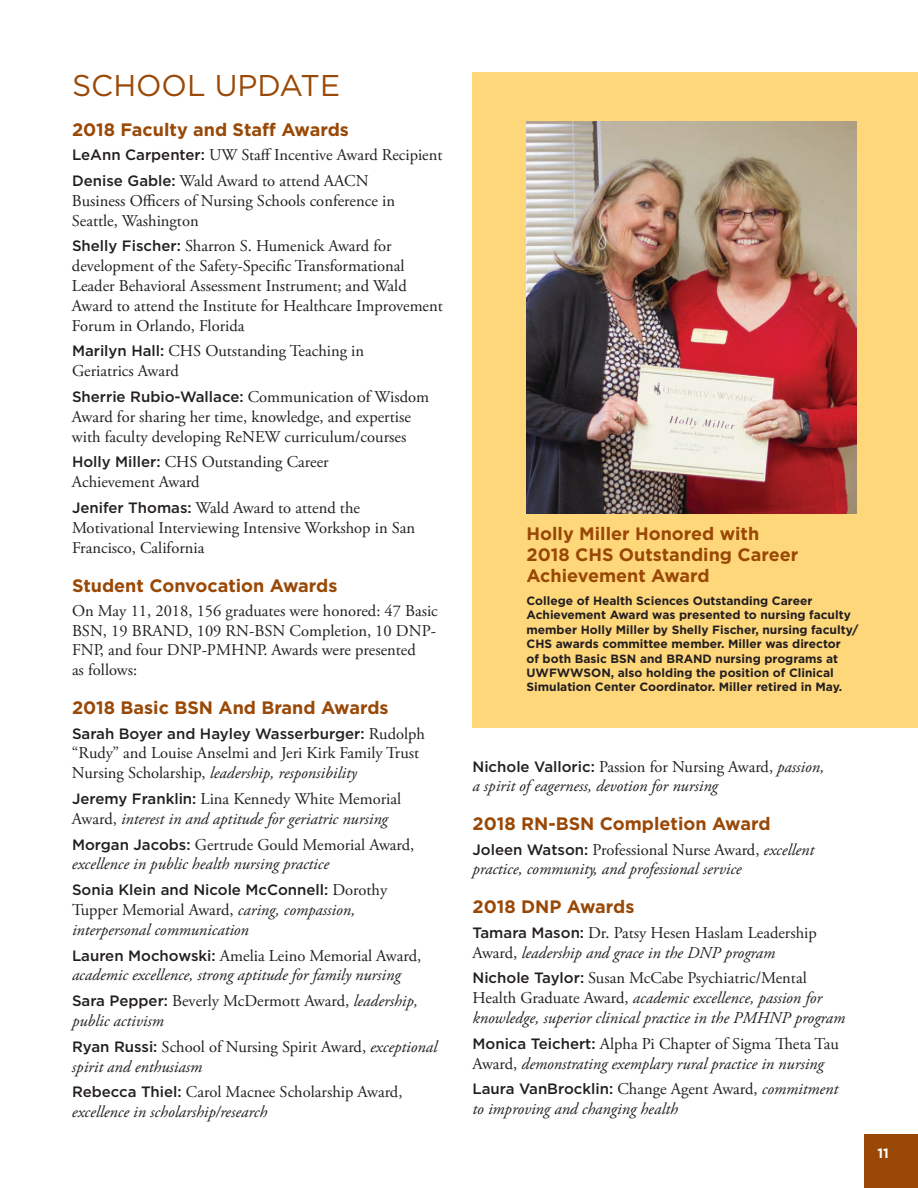
<style>
.page{position:relative;width:918px;height:1188px;background:#fff}
.page>*{position:absolute;margin:0;border:0;box-sizing:border-box;transform-origin:0 0}
.t1{font:30px "Gotham";color:#994806}
.t2{font:700 18px/21px "Gotham";color:#994806}
.t3{font:italic 16.5px/19.8px "Adobe Garamond Pro";color:#231f20}
.t4{font:16.5px/19.8px "Adobe Garamond Pro";color:#231f20}
.t5{font:500 15px "Gotham";color:#231f20}
.t6{font:700 13.5px "Gotham";color:#fff}
.t7{font:700 12px/14.4px "Gotham";color:#231f20}
.s1{font-family:"Gotham";font-weight:500;font-size:15px}
.s2{font-family:"Adobe Garamond Pro";font-weight:400;font-size:16.5px}
.s3{font-style:italic}
.s4{font-family:"Gotham";font-weight:500;font-style:normal;font-size:15px}
.s5{font-style:normal}
.s6{font-family:"Adobe Garamond Pro";font-weight:400;font-style:italic;font-size:16.5px}
</style>
<div class="page">
<div style="left:864px;top:1134px;width:54px;height:54px;background:#994806"></div>
<div style="left:472px;top:72px;width:446px;height:655px;background:#ffd77b"></div>
<img style="left:526px;top:122px;width:331px;height:391px">
<h1 class="t1" style="left:72px;top:66px;width:270px">SCHOOL UPDATE</h1>
<p class="t2" style="left:72px;top:119px;width:278px">2018 Faculty and Staff Awards</p>
<p class="t4" style="left:72px;top:143px;width:372px;line-height:25.8px"><span class="s1">LeAnn Carpenter:</span> UW Staff Incentive Award Recipient<br><span class="s1">Denise Gable:</span> Wald Award to attend AACN</p>
<p class="t4" style="left:72px;top:191px;width:325px">Business Officers of Nursing Schools conference in<br>Seattle, Washington</p>
<p class="t4" style="left:72px;top:237px;width:372px"><span class="s1">Shelly Fischer:</span> Sharron S. Humenick Award for development of the Safety-Specific Transformational Leader Behavioral Assessment Instrument; and Wald Award to attend the Institute for Healthcare Improvement Forum in Orlando, Florida</p>
<p class="t4" style="left:72px;top:342px;width:294px"><span class="s1">Marilyn Hall:</span> CHS Outstanding Teaching in<br>Geriatrics Award</p>
<p class="t5" style="left:72px;top:387px;width:359px">Sherrie Rubio-Wallace: <span class="s2">Communication of Wisdom</span></p>
<p class="t4" style="left:72px;top:407px;width:341px">Award for sharing her time, knowledge, and expertise with faculty developing ReNEW curriculum/courses</p>
<p class="t4" style="left:72px;top:453px;width:258px"><span class="s1">Holly Miller:</span> CHS Outstanding Career<br>Achievement Award</p>
<p class="t4" style="left:72px;top:498px;width:344px"><span class="s1">Jenifer Thomas:</span> Wald Award to attend the<br>Motivational Interviewing Intensive Workshop in San<br>Francisco, California</p>
<p class="t2" style="left:72px;top:575px;width:267px">Student Convocation Awards</p>
<p class="t4" style="left:72px;top:601px;width:367px">On May 11, 2018, 156 graduates were honored: 47 Basic BSN, 19 BRAND, 109 RN-BSN Completion, 10 DNP-FNP, and four DNP-PMHNP. Awards were presented<br>as follows:</p>
<p class="t2" style="left:72px;top:697px;width:318px">2018 Basic BSN And Brand Awards</p>
<p class="t5" style="left:72px;top:723px;width:355px">Sarah Boyer and Hayley Wasserburger: <span class="s2">Rudolph</span></p>
<p class="t4" style="left:72px;top:744px;width:349px">“Rudy” and Louise Anselmi and Jeri Kirk Family Trust<br>Nursing Scholarship, <span class="s3">leadership, responsibility</span></p>
<p class="t3" style="left:72px;top:789px;width:331px"><span class="s4">Jeremy Franklin:</span> <span class="s5">Lina Kennedy White Memorial<br>Award,</span> interest in and aptitude for geriatric nursing</p>
<p class="t3" style="left:72px;top:835px;width:344px"><span class="s4">Morgan Jacobs:</span> <span class="s5">Gertrude Gould Memorial Award, </span>excellence in public health nursing practice</p>
<p class="t5" style="left:72px;top:880px;width:317px">Sonia Klein and Nicole McConnell: <span class="s2">Dorothy</span></p>
<p class="t3" style="left:72px;top:900px;width:285px"><span class="s5">Tupper Memorial Award,</span> caring, compassion, interpersonal communication</p>
<p class="t3" style="left:72px;top:946px;width:351px"><span class="s4">Lauren Mochowski:</span> <span class="s5">Amelia Leino Memorial Award, </span>academic excellence, strong aptitude for family nursing</p>
<p class="t3" style="left:72px;top:992px;width:347px"><span class="s4">Sara Pepper:</span> <span class="s5">Beverly McDermott Award,</span> leadership, public activism</p>
<p class="t3" style="left:72px;top:1037px;width:367px"><span class="s4">Ryan Russi:</span> <span class="s5">School of Nursing Spirit Award,</span> exceptional spirit and enthusiasm</p>
<p class="t3" style="left:72px;top:1083px;width:332px"><span class="s4">Rebecca Thiel:</span> <span class="s5">Carol Macnee Scholarship Award, </span>excellence in scholarship/research</p>
<p class="t2" style="left:526px;top:523px;width:273px">Holly Miller Honored with<br>2018 CHS Outstanding Career<br>Achievement Award</p>
<p class="t7" style="left:526px;top:594px;width:333px">College of Health Sciences Outstanding Career Achievement Award was presented to nursing faculty member Holly Miller by Shelly Fischer, nursing faculty/ CHS awards committee member. Miller was director<br>of both Basic BSN and BRAND nursing programs at UWFWWSON, also holding the position of Clinical Simulation Center Coordinator. Miller retired in May.</p>
<p class="t3" style="left:472px;top:757px;width:353px"><span class="s4">Nichole Valloric:</span> <span class="s5">Passion for Nursing Award,</span> passion, a spirit of eagerness, devotion for nursing</p>
<p class="t2" style="left:472px;top:813px;width:300px">2018 RN-BSN Completion Award</p>
<p class="t3" style="left:472px;top:840px;width:343px"><span class="s4">Joleen Watson:</span> <span class="s5">Professional Nurse Award,</span> excellent practice, community, and professional service</p>
<p class="t2" style="left:472px;top:897px;width:163px">2018 DNP Awards</p>
<p class="t4" style="left:472px;top:923px;width:346px"><span class="s1">Tamara Mason:</span> Dr. Patsy Hesen Haslam Leadership<br>Award, <span class="s3">leadership and grace in the DNP program</span></p>
<p class="t3" style="left:472px;top:969px;width:374px"><span class="s4">Nichole Taylor:</span> <span class="s5">Susan McCabe Psychiatric/Mental<br>Health Graduate Award,</span> academic excellence, passion for knowledge, superior clinical practice in the PMHNP program</p>
<p class="t3" style="left:472px;top:1034px;width:368px"><span class="s4">Monica Teichert:</span> <span class="s5">Alpha Pi Chapter of Sigma Theta Tau<br>Award,</span> demonstrating exemplary rural practice in nursing</p>
<p class="t5" style="left:472px;top:1079px;width:367px">Laura VanBrocklin: <span class="s2">Change Agent Award,</span> <span class="s6">commitment</span></p>
<p class="t3" style="left:472px;top:1100px;width:207px">to improving and changing health</p>
<p class="t6" style="left:878px;top:1145px;width:13px">11</p>
</div>
